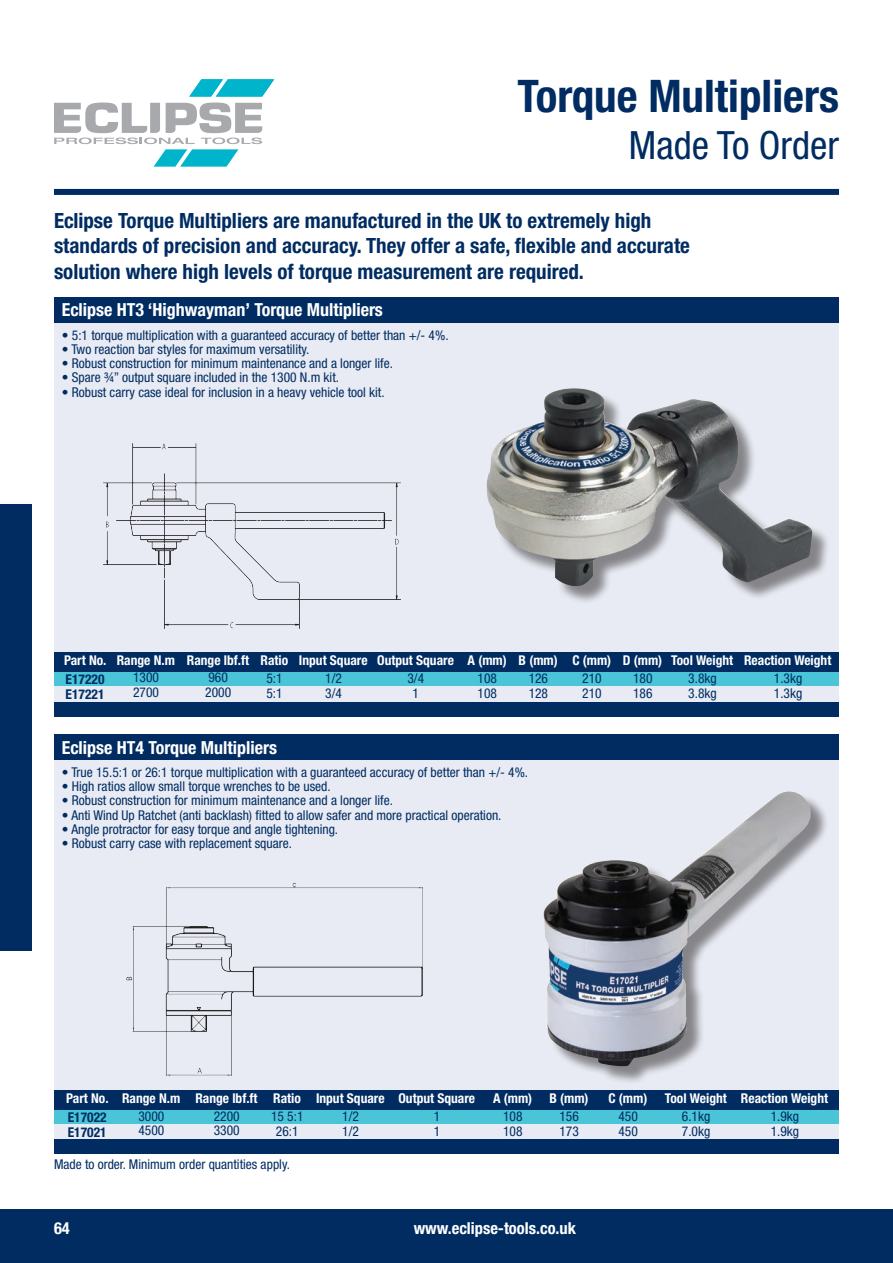
<style>
.page{position:relative;width:893px;height:1263px;background:#fff}
.page>*{position:absolute;margin:0;border:0;box-sizing:border-box;transform-origin:0 0}
.t1{font:700 condensed 45px "Helvetica Neue";color:#002c62}
.t2{font:condensed 39px "Helvetica Neue LT Std";color:#002c62}
.t3{font:700 condensed 21px/25.2px "Helvetica Neue";color:#002c62}
.t4{font:700 condensed 18px "Helvetica Neue";color:#fff}
.t5{font:700 condensed 16.5px "Helvetica Neue";color:#fff}
.t6{font:condensed 13.5px/15px "Helvetica Neue LT Std";color:#002c62}
.t7{font:700 condensed 13.5px "Helvetica Neue";color:#fff}
.t8{font:700 condensed 13.5px/15px "Helvetica Neue";color:#002c62}
</style>
<div class="page">
<div style="left:0;top:1209px;width:893px;height:54px;background:#002c62"></div>
<svg style="left:54px;top:103px;width:208px;height:64px"></svg>
<svg style="left:189px;top:79px;width:85px;height:18px"></svg>
<div style="left:54px;top:189px;width:785px;height:6px;background:#002c62"></div>
<div style="left:54px;top:298px;width:785px;height:418px;background:#e8ebf3"></div>
<div style="left:54px;top:735px;width:785px;height:418px;background:#e8ebf3"></div>
<div style="left:54px;top:298px;width:785px;height:25px;background:#002c62"></div>
<div style="left:54px;top:735px;width:785px;height:25px;background:#002c62"></div>
<div style="left:54px;top:702px;width:785px;height:14px;background:#002c62"></div>
<div style="left:54px;top:1139px;width:785px;height:14px;background:#002c62"></div>
<div style="left:54px;top:1090px;width:785px;height:20px;background:#002c62"></div>
<div style="left:54px;top:652px;width:785px;height:19px;background:#002c62"></div>
<div style="left:54px;top:671px;width:785px;height:14px;background:#4ac4d7"></div>
<div style="left:54px;top:1110px;width:785px;height:14px;background:#4ac4d7"></div>
<div style="left:546px;top:794px;width:283px;height:291px;background:#231f20;opacity:.5"></div>
<img style="left:543px;top:791px;width:268px;height:275px">
<div style="left:489px;top:390px;width:341px;height:214px;background:#231f20;opacity:.5"></div>
<img style="left:486px;top:388px;width:327px;height:199px">
<img style="left:126px;top:883px;width:297px;height:193px">
<img style="left:103px;top:443px;width:298px;height:186px">
<div style="left:0;top:504px;width:32px;height:446px;background:#002c62"></div>
<h1 class="t1" style="left:518px;top:69px;width:323px">Torque Multipliers</h1>
<h2 class="t2" style="left:629px;top:122px;width:212px">Made To Order</h2>
<h3 class="t3" style="left:54px;top:208px;width:637px">Eclipse Torque Multipliers are manufactured in the UK to extremely high standards of precision and accuracy. They offer a safe, flexible and accurate solution where high levels of torque measurement are required.</h3>
<h3 class="t4" style="left:62px;top:299px;width:323px">Eclipse HT3 ‘Highwayman’ Torque Multipliers</h3>
<p class="t6" style="left:62px;top:327px;width:388px">• 5:1 torque multiplication with a guaranteed accuracy of better than +/- 4%.</p>
<p class="t6" style="left:62px;top:342px;width:249px">• Two reaction bar styles for maximum versatility.</p>
<p class="t6" style="left:62px;top:356px;width:333px">• Robust construction for minimum maintenance and a longer life.</p>
<p class="t6" style="left:62px;top:370px;width:279px">• Spare ¾” output square included in the 1300 N.m kit.</p>
<p class="t6" style="left:62px;top:384px;width:324px">• Robust carry case ideal for inclusion in a heavy vehicle tool kit.</p>
<p class="t7" style="left:64px;top:652px;width:44px">Part No.</p>
<p class="t8" style="left:66px;top:671px;width:40px">E17220<br>E17221</p>
<p class="t7" style="left:117px;top:652px;width:339px">Range N.m Range lbf.ft Ratio Input Square Output Square</p>
<p class="t6" style="left:133px;top:670px;width:27px;line-height:14.2px">1300<br>2700</p>
<p class="t6" style="left:205px;top:670px;width:27px;line-height:14.2px">960<br>2000</p>
<p class="t6" style="left:266px;top:670px;width:18px">5:1<br>5:1</p>
<p class="t6" style="left:325px;top:670px;width:18px">1/2<br>3/4</p>
<p class="t6" style="left:407px;top:670px;width:18px;text-align:center">3/4<br>1</p>
<p class="t7" style="left:468px;top:652px;width:41px">A (mm)</p>
<p class="t6" style="left:478px;top:670px;width:21px">108<br>108</p>
<p class="t7" style="left:519px;top:652px;width:41px">B (mm)</p>
<p class="t6" style="left:529px;top:670px;width:21px">126<br>128</p>
<p class="t7" style="left:572px;top:652px;width:40px">C (mm)</p>
<p class="t6" style="left:582px;top:670px;width:21px">210<br>210</p>
<p class="t7" style="left:623px;top:652px;width:112px">D (mm) Tool Weight</p>
<p class="t6" style="left:633px;top:670px;width:21px">180<br>186</p>
<p class="t6" style="left:688px;top:670px;width:30px">3.8kg<br>3.8kg</p>
<p class="t7" style="left:744px;top:652px;width:89px">Reaction Weight</p>
<p class="t6" style="left:774px;top:670px;width:30px">1.3kg<br>1.3kg</p>
<h3 class="t4" style="left:62px;top:736px;width:217px">Eclipse HT4 Torque Multipliers</h3>
<p class="t6" style="left:62px;top:764px;width:468px">• True 15.5:1 or 26:1 torque multiplication with a guaranteed accuracy of better than +/- 4%.</p>
<p class="t6" style="left:62px;top:779px;width:270px">• High ratios allow small torque wrenches to be used.</p>
<p class="t6" style="left:62px;top:793px;width:333px">• Robust construction for minimum maintenance and a longer life.</p>
<p class="t6" style="left:62px;top:807px;width:441px">• Anti Wind Up Ratchet (anti backlash) fitted to allow safer and more practical operation.</p>
<p class="t6" style="left:62px;top:821px;width:278px">• Angle protractor for easy torque and angle tightening.</p>
<p class="t6" style="left:62px;top:836px;width:232px">• Robust carry case with replacement square.</p>
<p class="t7" style="left:66px;top:1090px;width:44px">Part No.</p>
<p class="t7" style="left:122px;top:1090px;width:264px">Range N.m Range lbf.ft Ratio Input Square</p>
<p class="t7" style="left:398px;top:1090px;width:78px">Output Square</p>
<p class="t7" style="left:493px;top:1090px;width:41px">A (mm)</p>
<p class="t7" style="left:549px;top:1090px;width:41px">B (mm)</p>
<p class="t7" style="left:608px;top:1090px;width:40px">C (mm)</p>
<p class="t7" style="left:665px;top:1090px;width:63px">Tool Weight</p>
<p class="t7" style="left:741px;top:1090px;width:89px">Reaction Weight</p>
<p class="t8" style="left:68px;top:1109px;width:40px">E17022<br>E17021</p>
<p class="t6" style="left:138px;top:1109px;width:27px;line-height:14.2px">3000<br>4500</p>
<p class="t6" style="left:214px;top:1109px;width:27px;line-height:14.2px">2200<br>3300</p>
<p class="t6" style="left:271px;top:1109px;width:34px;text-align:center">15 5:1<br>26:1</p>
<p class="t6" style="left:342px;top:1109px;width:18px">1/2<br>1/2</p>
<p class="t6" style="left:434px;top:1109px;width:8px">1<br>1</p>
<p class="t6" style="left:503px;top:1109px;width:21px">108<br>108</p>
<p class="t6" style="left:559px;top:1109px;width:21px">156<br>173</p>
<p class="t6" style="left:618px;top:1109px;width:21px">450<br>450</p>
<p class="t6" style="left:682px;top:1109px;width:30px">6.1kg<br>7.0kg</p>
<p class="t6" style="left:771px;top:1109px;width:30px">1.9kg<br>1.9kg</p>
<p class="t6" style="left:54px;top:1157px;width:237px">Made to order. Minimum order quantities apply.</p>
<p class="t5" style="left:54px;top:1218px;width:17px">64</p>
<p class="t5" style="left:414px;top:1218px;width:164px">www.eclipse-tools.co.uk</p>
</div>
